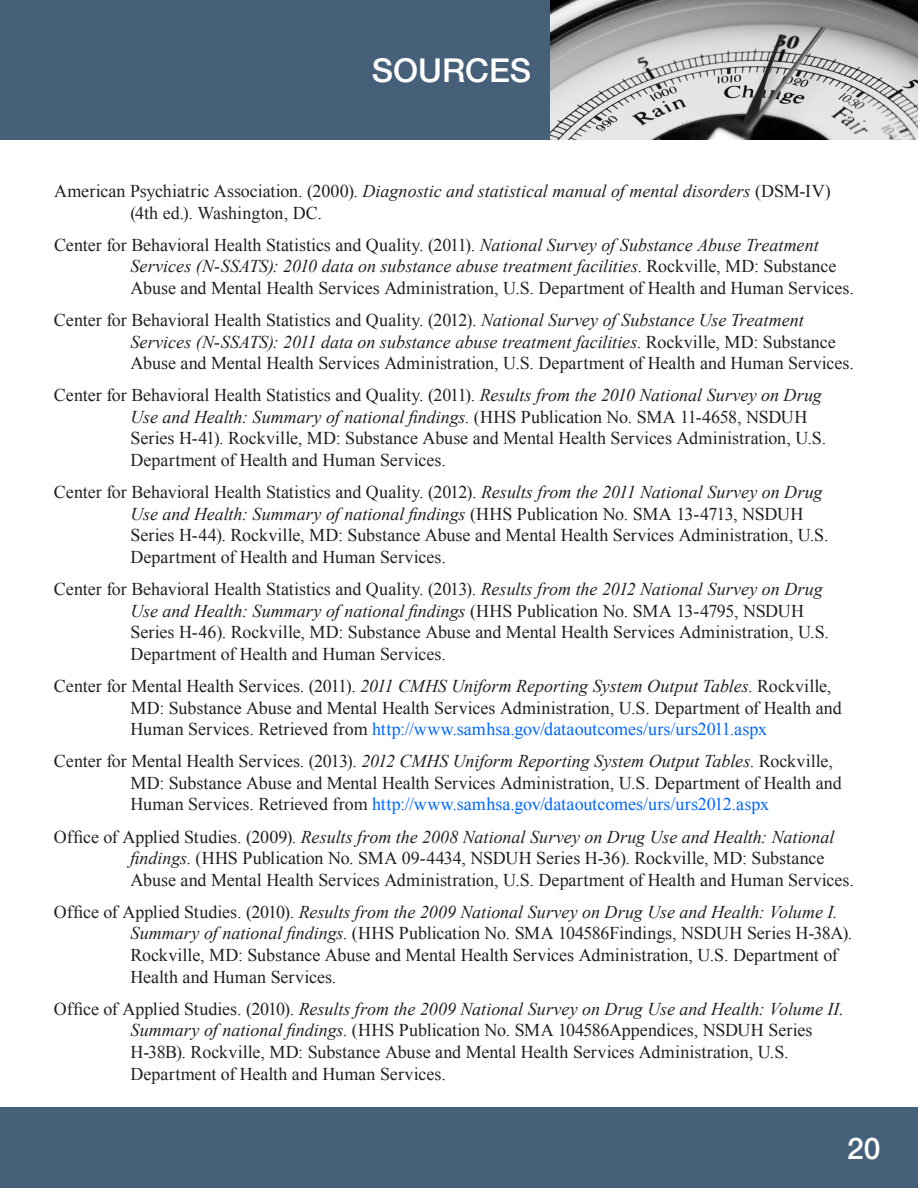
<style>
.page{position:relative;width:918px;height:1188px;background:#fff}
.page>*{position:absolute;margin:0;border:0;box-sizing:border-box;transform-origin:0 0}
.t1{font:500 33px "Helvetica Neue LT Std";color:#fff}
.t2{font:500 30px "Helvetica Neue LT Std";color:#fff}
.t3{font:18px/21.6px "Times New Roman";color:#231f20}
.s1{font-style:italic}
.s2{color:#06f}
</style>
<div class="page">
<div style="left:0;top:0;width:551px;height:140px;background:#466079"></div>
<div style="left:0;top:1107px;width:918px;height:81px;background:#466079"></div>
<img style="left:551px;top:0;width:367px;height:140px">
<h1 class="t1" style="left:372px;top:50px;width:161px">SOURCES</h1>
<p class="t3" style="left:130px;top:180px;width:702px;text-indent:-76px">American Psychiatric Association. (2000). <span class="s1">Diagnostic and statistical manual of mental disorders</span> (DSM-IV) (4th ed.). Washington, DC.</p>
<p class="t3" style="left:130px;top:234px;width:725px;text-indent:-76px">Center for Behavioral Health Statistics and Quality. (2011). <span class="s1">National Survey of Substance Abuse Treatment<br>Services (N-SSATS): 2010 data on substance abuse treatment facilities</span>. Rockville, MD: Substance<br>Abuse and Mental Health Services Administration, U.S. Department of Health and Human Services.</p>
<p class="t3" style="left:130px;top:309px;width:725px;text-indent:-76px">Center for Behavioral Health Statistics and Quality. (2012). <span class="s1">National Survey of Substance Use Treatment<br>Services (N-SSATS): 2011 data on substance abuse treatment facilities</span>. Rockville, MD: Substance<br>Abuse and Mental Health Services Administration, U.S. Department of Health and Human Services.</p>
<p class="t3" style="left:130px;top:384px;width:697px;text-indent:-76px">Center for Behavioral Health Statistics and Quality. (2011). <span class="s1">Results from the 2010 National Survey on Drug Use and Health: Summary of national findings</span>. (HHS Publication No. SMA 11-4658, NSDUH Series H-41). Rockville, MD: Substance Abuse and Mental Health Services Administration, U.S.<br>Department of Health and Human Services.</p>
<p class="t3" style="left:130px;top:481px;width:700px;text-indent:-76px">Center for Behavioral Health Statistics and Quality. (2012). <span class="s1">Results from the 2011 National Survey on Drug Use and Health: Summary of national findings</span> (HHS Publication No. SMA 13-4713, NSDUH Series H-44). Rockville, MD: Substance Abuse and Mental Health Services Administration, U.S.<br>Department of Health and Human Services.</p>
<p class="t3" style="left:130px;top:578px;width:700px;text-indent:-76px">Center for Behavioral Health Statistics and Quality. (2013). <span class="s1">Results from the 2012 National Survey on Drug Use and Health: Summary of national findings</span> (HHS Publication No. SMA 13-4795, NSDUH Series H-46). Rockville, MD: Substance Abuse and Mental Health Services Administration, U.S.<br>Department of Health and Human Services.</p>
<p class="t3" style="left:130px;top:675px;width:713px;text-indent:-76px">Center for Mental Health Services. (2011). <span class="s1">2011 CMHS Uniform Reporting System Output Tables</span>. Rockville,<br>MD: Substance Abuse and Mental Health Services Administration, U.S. Department of Health and<br>Human Services. Retrieved from <span class="s2">http://www.samhsa.gov/dataoutcomes/urs/urs2011.aspx</span></p>
<p class="t3" style="left:130px;top:750px;width:713px;text-indent:-76px">Center for Mental Health Services. (2013). <span class="s1">2012 CMHS Uniform Reporting System Output Tables</span>. Rockville,<br>MD: Substance Abuse and Mental Health Services Administration, U.S. Department of Health and<br>Human Services. Retrieved from <span class="s2">http://www.samhsa.gov/dataoutcomes/urs/urs2012.aspx</span></p>
<p class="t3" style="left:130px;top:825px;width:725px;text-indent:-76px">Office of Applied Studies. (2009). <span class="s1">Results from the 2008 National Survey on Drug Use and Health: National findings</span>. (HHS Publication No. SMA 09-4434, NSDUH Series H-36). Rockville, MD: Substance<br>Abuse and Mental Health Services Administration, U.S. Department of Health and Human Services.</p>
<p class="t3" style="left:130px;top:901px;width:723px;text-indent:-76px">Office of Applied Studies. (2010). <span class="s1">Results from the 2009 National Survey on Drug Use and Health: Volume I.<br>Summary of national findings</span>. (HHS Publication No. SMA 104586Findings, NSDUH Series H-38A).<br>Rockville, MD: Substance Abuse and Mental Health Services Administration, U.S. Department of Health and Human Services.</p>
<p class="t3" style="left:130px;top:998px;width:715px;text-indent:-76px">Office of Applied Studies. (2010). <span class="s1">Results from the 2009 National Survey on Drug Use and Health: Volume II.<br>Summary of national findings</span>. (HHS Publication No. SMA 104586Appendices, NSDUH Series H-38B). Rockville, MD: Substance Abuse and Mental Health Services Administration, U.S.<br>Department of Health and Human Services.</p>
<h2 class="t2" style="left:847px;top:1130px;width:35px">20</h2>
</div>
